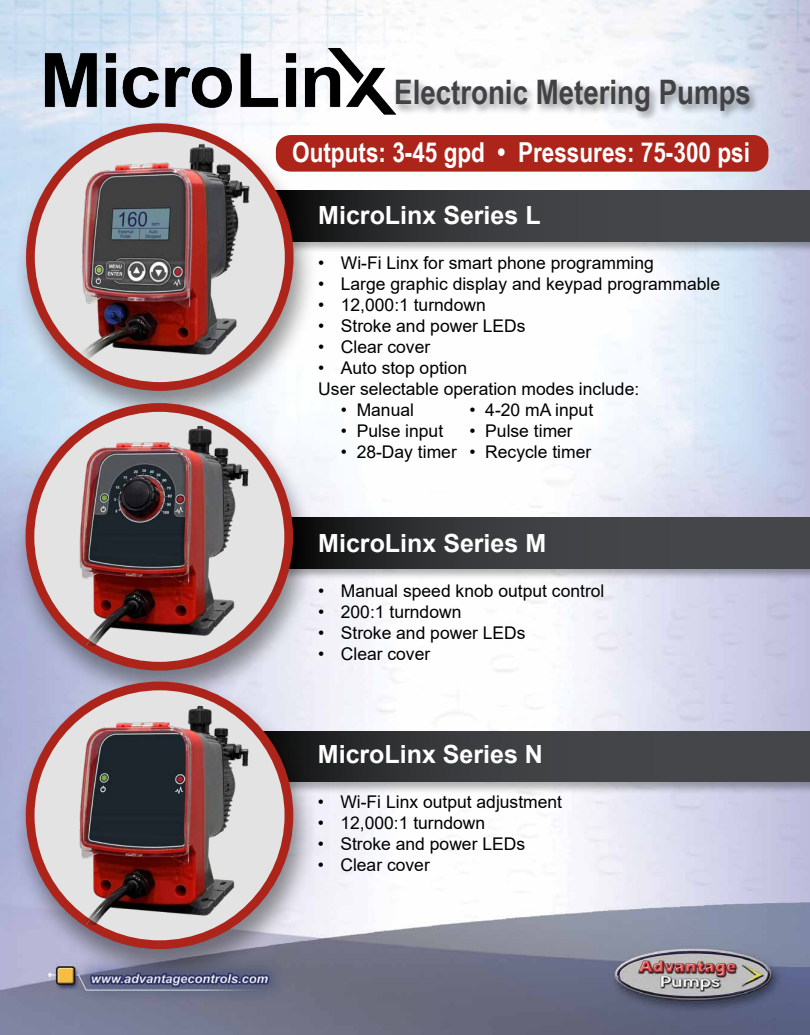
<style>
.page{position:relative;width:810px;height:1035px;background:#fff}
.page>*{position:absolute;margin:0;border:0;box-sizing:border-box;transform-origin:0 0}
.t1{font:700 33.75px "Arial Narrow";color:#424245}
.t2{font:700 27.5px "Arial Narrow";color:#fff}
.t3{font:700 25px "Arial";color:#fff}
.t4{font:17.5px/21px "Arial";color:#000}
.s1{color:#414245}
</style>
<div class="page">
<img style="left:0;top:0;width:810px;height:1035px">
<div style="left:267px;top:190px;width:543px;height:64px;background:#000;opacity:.3"></div>
<svg style="left:318px;top:191px;width:492px;height:50px"></svg>
<div style="left:280px;top:517px;width:530px;height:64px;background:#000;opacity:.3"></div>
<svg style="left:317px;top:518px;width:493px;height:50px"></svg>
<div style="left:276px;top:135px;width:492px;height:37px;background:#ad241a;border-radius:15px"></div>
<div style="left:241px;top:730px;width:569px;height:64px;background:#000;opacity:.3"></div>
<svg style="left:318px;top:731px;width:492px;height:51px"></svg>
<div style="left:13px;top:120px;width:305px;height:305px;background:#000;opacity:.42"></div>
<svg style="left:30px;top:128px;width:259px;height:259px;fill:#e2e3e2"></svg>
<div style="left:26px;top:123px;width:268px;height:268px;border:9px solid #ad241a;border-radius:50%"></div>
<div style="left:12px;top:400px;width:305px;height:305px;background:#000;opacity:.42"></div>
<svg style="left:30px;top:407px;width:259px;height:259px;fill:#e2e3e2"></svg>
<div style="left:26px;top:403px;width:267px;height:268px;border:9px solid #ad241a;border-radius:50%"></div>
<div style="left:12px;top:679px;width:306px;height:305px;background:#000;opacity:.42"></div>
<svg style="left:30px;top:686px;width:259px;height:259px;fill:#e2e3e2"></svg>
<div style="left:26px;top:682px;width:267px;height:267px;border:9px solid #ad241a;border-radius:50%"></div>
<img style="left:71px;top:144px;width:182px;height:214px">
<img style="left:71px;top:423px;width:180px;height:223px">
<img style="left:71px;top:703px;width:180px;height:222px">
<div style="left:393px;top:78px;width:366px;height:45px;background:#000;opacity:.41"></div>
<img style="left:24px;top:44px;width:374px;height:73px">
<h1 class="t1" style="left:394px;top:67px;width:358px"><span class="s1">Electronic</span> Metering Pumps</h1>
<h2 class="t2" style="left:292px;top:131px;width:459px">Outputs: 3-45 gpd • Pressures: 75-300 psi</h2>
<h3 class="t3" style="left:318px;top:198px;width:224px">MicroLinx Series L</h3>
<p class="t4" style="left:318px;top:253px;width:337px">• Wi-Fi Linx for smart phone programming</p>
<p class="t4" style="left:318px;top:274px;width:403px">• Large graphic display and keypad programmable</p>
<p class="t4" style="left:318px;top:295px;width:169px">• 12,000:1 turndown</p>
<p class="t4" style="left:318px;top:316px;width:209px">• Stroke and power LEDs</p>
<p class="t4" style="left:318px;top:337px;width:113px">• Clear cover</p>
<p class="t4" style="left:318px;top:358px;width:322px">• Auto stop option<br>User selectable operation modes include:</p>
<p class="t4" style="left:341px;top:400px;width:75px">• Manual</p>
<p class="t4" style="left:469px;top:400px;width:125px">• 4-20 mA input</p>
<p class="t4" style="left:341px;top:421px;width:104px">• Pulse input</p>
<p class="t4" style="left:469px;top:421px;width:105px">• Pulse timer</p>
<p class="t4" style="left:341px;top:442px;width:252px">• 28-Day timer • Recycle timer</p>
<h3 class="t3" style="left:318px;top:526px;width:229px">MicroLinx Series M</h3>
<p class="t4" style="left:318px;top:580px;width:288px">• Manual speed knob output control</p>
<p class="t4" style="left:318px;top:601px;width:145px">• 200:1 turndown</p>
<p class="t4" style="left:318px;top:622px;width:209px">• Stroke and power LEDs</p>
<p class="t4" style="left:318px;top:643px;width:113px">• Clear cover</p>
<h3 class="t3" style="left:318px;top:737px;width:227px">MicroLinx Series N</h3>
<p class="t4" style="left:318px;top:791px;width:246px">• Wi-Fi Linx output adjustment</p>
<p class="t4" style="left:318px;top:812px;width:169px">• 12,000:1 turndown</p>
<p class="t4" style="left:318px;top:833px;width:209px">• Stroke and power LEDs</p>
<p class="t4" style="left:318px;top:854px;width:113px">• Clear cover</p>
</div>
